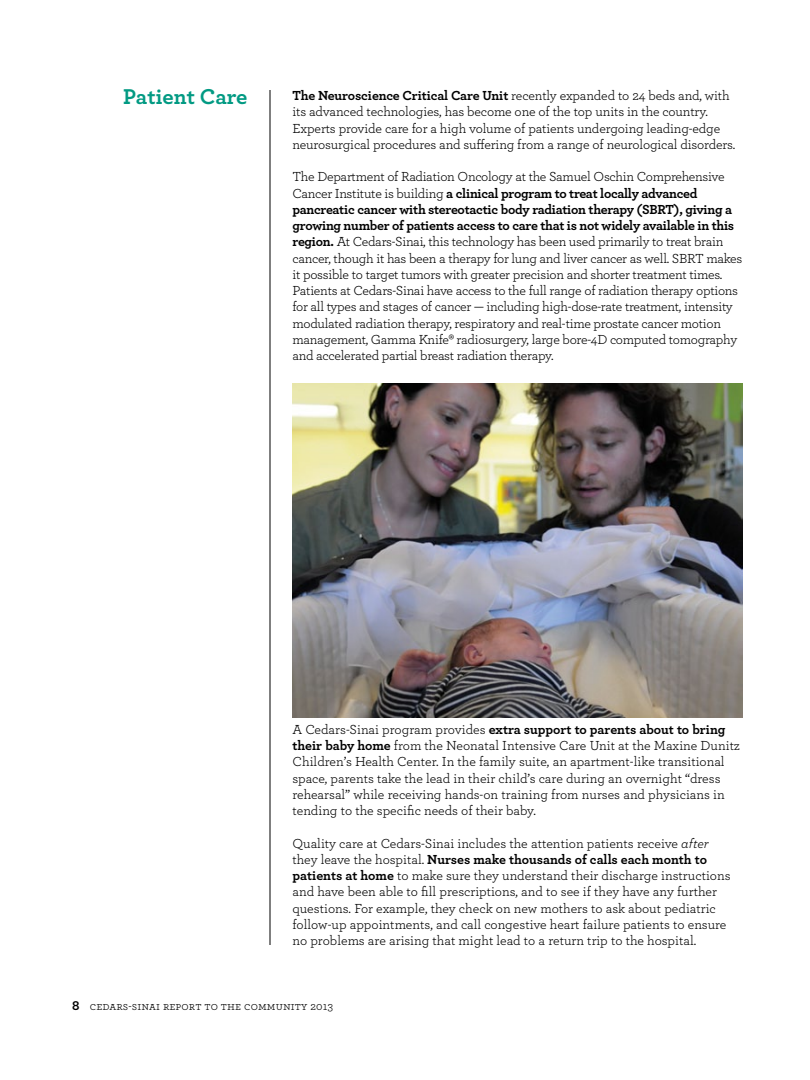
<style>
.page{position:relative;width:810px;height:1080px;background:#fff}
.page>*{position:absolute;margin:0;border:0;box-sizing:border-box;transform-origin:0 0}
.t1{font:700 22.5px "Archer";color:#029a83}
.t2{font:13.75px/16.2px "Archer";letter-spacing:-.01em;color:#000}
.t3{font:11.88px "Archer";letter-spacing:.01em;color:#000}
.s1{font-weight:700}
.s2{font-style:italic}
.s3{font-weight:700;font-size:13.75px}
</style>
<div class="page">
<hr style="left:270px;top:90px;width:1px;height:855px;background:#000">
<img style="left:292px;top:383px;width:450px;height:334px">
<h1 class="t1" style="left:123px;top:79px;width:126px">Patient Care</h1>
<p class="t2" style="left:292px;top:87px;width:444px"><span class="s1">The Neuroscience Critical Care Unit</span> recently expanded to 24 beds and, with its advanced technologies, has become one of the top units in the country.<br>Experts provide care for a high volume of patients undergoing leading-edge neurosurgical procedures and suffering from a range of neurological disorders.</p>
<p class="t2" style="left:292px;top:168px;width:451px">The Department of Radiation Oncology at the Samuel Oschin Comprehensive Cancer Institute is building <span class="s1">a clinical program to treat locally advanced pancreatic cancer with stereotactic body radiation therapy (SBRT), giving a growing number of patients access to care that is not widely available in this region.</span> At Cedars-Sinai, this technology has been used primarily to treat brain cancer, though it has been a therapy for lung and liver cancer as well. SBRT makes it possible to target tumors with greater precision and shorter treatment times.<br>Patients at Cedars-Sinai have access to the full range of radiation therapy options for all types and stages of cancer — including high-dose-rate treatment, intensity modulated radiation therapy, respiratory and real-time prostate cancer motion management, Gamma Knife® radiosurgery, large bore-4D computed tomography and accelerated partial breast radiation therapy.</p>
<p class="t2" style="left:292px;top:720px;width:449px">A Cedars-Sinai program provides <span class="s1">extra support to parents about to bring their baby home</span> from the Neonatal Intensive Care Unit at the Maxine Dunitz Children’s Health Center. In the family suite, an apartment-like transitional space, parents take the lead in their child’s care during an overnight “dress rehearsal” while receiving hands-on training from nurses and physicians in tending to the specific needs of their baby.</p>
<p class="t2" style="left:292px;top:834px;width:440px">Quality care at Cedars-Sinai includes the attention patients receive <span class="s2">after </span>they leave the hospital. <span class="s1">Nurses make thousands of calls each month to patients at home</span> to make sure they understand their discharge instructions and have been able to fill prescriptions, and to see if they have any further questions. For example, they check on new mothers to ask about pediatric follow-up appointments, and call congestive heart failure patients to ensure no problems are arising that might lead to a return trip to the hospital.</p>
<p class="t3" style="left:72px;top:998px;width:263px"><span class="s3">8</span> CEDARS-SINAI REPORT TO THE COMMUNITY 2013</p>
</div>
